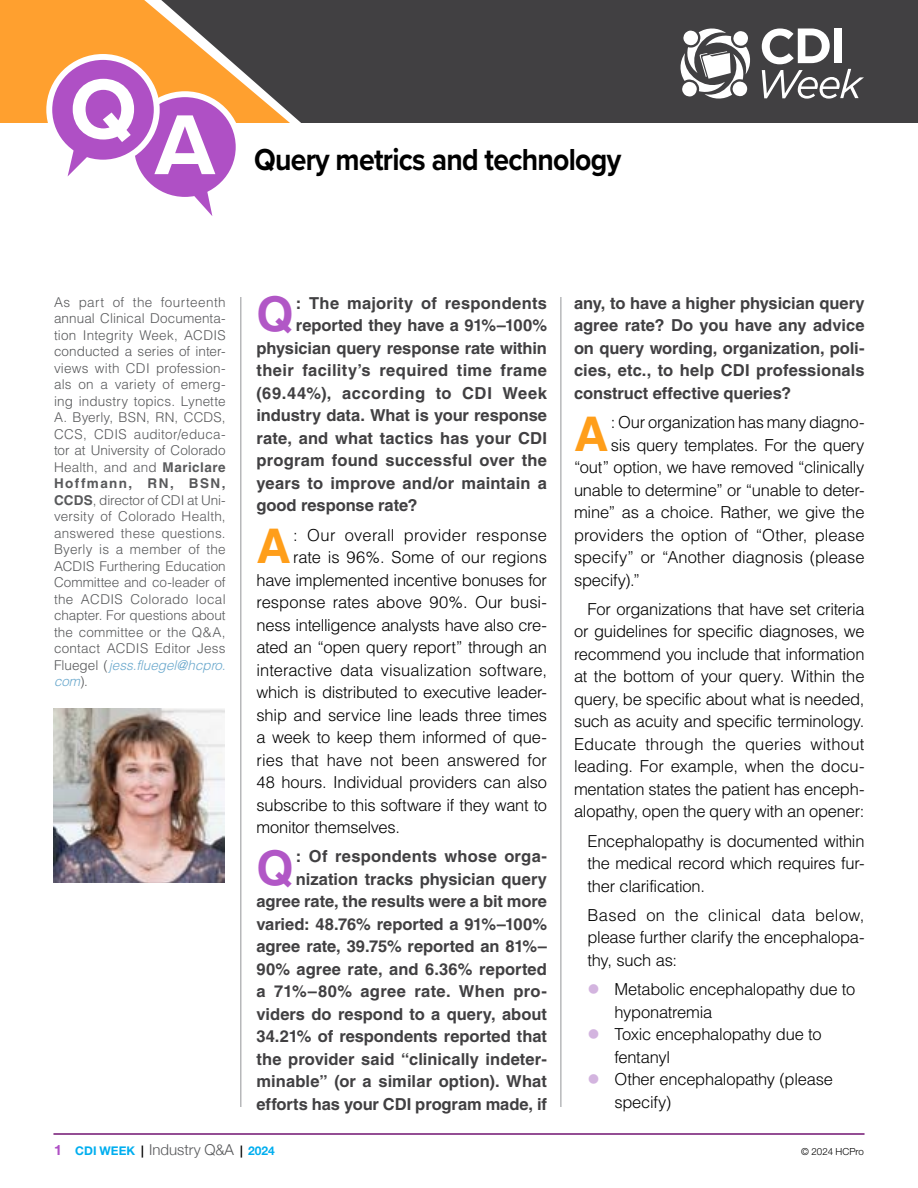
<style>
.page{position:relative;width:918px;height:1188px;background:#fff}
.page>*{position:absolute;margin:0;border:0;box-sizing:border-box;transform-origin:0 0}
.t1{font:700 88.05px "Proxima Nova";color:#fff}
.t2{font:700 47.85px "Helvetica LT Std";color:#b157c6}
.t3{font:700 47.85px "Helvetica LT Std";color:#ff9e1a}
.t4{font:700 31.5px "Proxima Nova";letter-spacing:-.025em;color:#000;scale:.9 1}
.t5{font:300 16.5px/22.5px "Helvetica LT Std";letter-spacing:-.015em;color:#000;text-align:justify}
.t6{font:700 16.5px/22.5px "Helvetica LT Std";letter-spacing:.005em;color:#414042;text-align:right}
.t7{font:300 16.5px "Helvetica LT Std";letter-spacing:.005em;color:#000}
.t8{font:700 16.5px "Helvetica LT Std";letter-spacing:.025em;color:#414042}
.t9{font:700 16.5px "Helvetica LT Std";letter-spacing:.035em;color:#414042}
.t10{font:300 16.5px "Helvetica LT Std";letter-spacing:.015em;color:#000}
.t11{font:300 15px "Helvetica Neue";color:#58595b}
.t12{font:300 13.5px/16.5px "Helvetica LT Std";letter-spacing:.01em;color:#58595b;text-align:justify}
.t13{font:300 9.75px "Helvetica Neue LT Std";color:#000}
.s1{font-weight:700}
.s2{font-style:italic;color:#6ba9cd}
.s3{font-family:"Helvetica Neue LT Std";font-weight:700;font-size:14.25px;color:#af50c5}
.s4{font-family:"Helvetica Neue LT Std";font-weight:700;font-size:12px;color:#00aeef}
.s5{font-family:"Helvetica Neue LT Std";font-weight:700;font-size:12px;color:#000}
.s6{font-weight:700;font-size:12px;color:#00aeef}
</style>
<div class="page">
<hr style="left:53px;top:1133px;width:812px;height:2px;background:#711471">
<div style="left:290px;top:0;width:628px;height:123px;background:#414042"></div>
<svg style="left:762px;top:28px;width:102px;height:71px"></svg>
<svg style="left:679px;top:28px;width:73px;height:72px"></svg>
<svg style="left:0;top:0;width:290px;height:123px;background:#cd8d43"></svg>
<hr style="left:240px;top:297px;width:1px;height:810px;background:#939598">
<hr style="left:561px;top:297px;width:1px;height:810px;background:#939598">
<div style="left:131px;top:94px;width:108px;height:106px;background:#af50c5;border-radius:50%"></div>
<div style="left:128px;top:91px;width:114px;height:112px;border:6px solid #fff;border-radius:50%"></div>
<svg style="left:180px;top:189px;width:32px;height:27px"></svg>
<div style="left:49px;top:57px;width:108px;height:106px;background:#af50c5;border-radius:50%"></div>
<div style="left:46px;top:54px;width:114px;height:112px;border:6px solid #fff;border-radius:50%"></div>
<svg style="left:68px;top:146px;width:32px;height:30px"></svg>
<img style="left:53px;top:708px;width:171px;height:174px">
<h1 class="t1" style="left:70px;top:61px;width:147px">QA</h1>
<h3 class="t4" style="left:254px;top:136px;width:409px">Query metrics and technology</h3>
<p class="t12" style="left:54px;top:294px;width:173px">As part of the fourteenth annual Clinical Documenta&shy;tion Integrity Week, ACDIS conducted a series of inter&shy;views with CDI profession&shy;als on a variety of emerg&shy;ing industry topics. Lynette A. Byerly, BSN, RN, CCDS, CCS, CDIS auditor/educa&shy;tor at University of Colorado Health, and and <span class="s1">Mariclare Hoffmann, RN, BSN, CCDS</span>, director of CDI at Uni&shy;versity of Colorado Health, answered these questions.<br>Byerly is a member of the ACDIS Furthering Education Committee and co-leader of the ACDIS Colorado local chapter. For questions about the committee or the Q&amp;A, contact ACDIS Editor Jess Fluegel (<span class="s2">jess.fluegel@hcpro. com</span>).</p>
<h2 class="t2" style="left:256px;top:285px;width:39px">Q</h2>
<p class="t6" style="left:296px;top:292px;width:253px">: The majority of respondents</p>
<p class="t6" style="left:296px;top:314px;width:253px">reported they have a 91%–100%</p>
<p class="t6" style="left:257px;top:337px;width:292px">physician query response rate within</p>
<p class="t8" style="left:257px;top:360px;width:292px">their facility’s required time frame</p>
<p class="t9" style="left:257px;top:383px;width:292px">(69.44%), according to CDI Week</p>
<p class="t6" style="left:257px;top:404px;width:292px">industry data. What is your response</p>
<p class="t6" style="left:257px;top:427px;width:292px">rate, and what tactics has your CDI</p>
<p class="t6" style="left:257px;top:449px;width:292px">program found successful over the</p>
<p class="t6" style="left:257px;top:472px;width:292px">years to improve and/or maintain a</p>
<p class="t6" style="left:257px;top:494px;width:163px">good response rate?</p>
<h2 class="t3" style="left:256px;top:517px;width:36px">A</h2>
<p class="t10" style="left:293px;top:524px;width:255px">: Our overall provider response</p>
<p class="t5" style="left:293px;top:546px;width:255px">rate is 96%. Some of our regions</p>
<p class="t5" style="left:257px;top:568px;width:292px">have implemented incentive bonuses for</p>
<p class="t7" style="left:257px;top:592px;width:292px">response rates above 90%. Our busi-</p>
<p class="t5" style="left:257px;top:613px;width:292px">ness intelligence analysts have also cre-</p>
<p class="t5" style="left:257px;top:636px;width:292px">ated an “open query report” through an</p>
<p class="t7" style="left:257px;top:659px;width:292px">interactive data visualization software,</p>
<p class="t5" style="left:257px;top:681px;width:292px">which is distributed to executive leader-</p>
<p class="t5" style="left:257px;top:703px;width:292px">ship and service line leads three times</p>
<p class="t5" style="left:257px;top:726px;width:292px">a week to keep them informed of que-</p>
<p class="t7" style="left:257px;top:750px;width:292px">ries that have not been answered for</p>
<p class="t5" style="left:257px;top:771px;width:292px">48 hours. Individual providers can also</p>
<p class="t5" style="left:257px;top:793px;width:292px">subscribe to this software if they want to</p>
<p class="t5" style="left:257px;top:816px;width:145px">monitor themselves.</p>
<h2 class="t2" style="left:256px;top:839px;width:39px">Q</h2>
<p class="t6" style="left:257px;top:845px;width:292px">: Of respondents whose orga&shy;nization tracks physician query agree rate, the results were a bit more varied: 48.76% reported a 91%–100% agree rate, 39.75% reported an 81%– 90% agree rate, and 6.36% reported a 71%–80% agree rate. When pro&shy;viders do respond to a query, about 34.21% of respondents reported that the provider said “clinically indeter&shy;minable” (or a similar option). What efforts has your CDI program made, if</p>
<p class="t6" style="left:574px;top:292px;width:292px;text-align:justify">any, to have a higher physician query agree rate? Do you have any advice on query wording, organization, poli&shy;cies, etc., to help CDI professionals construct effective queries?</p>
<h2 class="t3" style="left:574px;top:405px;width:36px">A</h2>
<p class="t5" style="left:611px;top:411px;width:255px">: Our organization has many diagno-</p>
<p class="t5" style="left:611px;top:433px;width:255px">sis query templates. For the query</p>
<p class="t5" style="left:574px;top:456px;width:292px">“out” option, we have removed “clinically</p>
<p class="t5" style="left:574px;top:478px;width:292px">unable to determine” or “unable to deter-</p>
<p class="t5" style="left:574px;top:501px;width:292px">mine” as a choice. Rather, we give the</p>
<p class="t7" style="left:574px;top:524px;width:292px">providers the option of “Other, please</p>
<p class="t5" style="left:574px;top:546px;width:292px">specify” or “Another diagnosis (please</p>
<p class="t5" style="left:574px;top:568px;width:67px">specify).”</p>
<p class="t5" style="left:574px;top:598px;width:292px;text-indent:13px">For organizations that have set criteria or guidelines for specific diagnoses, we recommend you include that information at the bottom of your query. Within the query, be specific about what is needed, such as acuity and specific terminology.<br>Educate through the queries without leading. For example, when the docu&shy;mentation states the patient has enceph&shy;alopathy, open the query with an opener:</p>
<p class="t5" style="left:588px;top:829px;width:279px">Encephalopathy is documented within the medical record which requires fur&shy;ther clarification.</p>
<p class="t5" style="left:588px;top:904px;width:279px">Based on the clinical data below, please further clarify the encephalopa&shy;thy, such as:</p>
<p class="t5" style="left:614px;top:978px;width:242px;text-align:left">Metabolic encephalopathy due to hyponatremia<br>Toxic encephalopathy due to fentanyl<br>Other encephalopathy (please specify)</p>
<p class="t11" style="left:54px;top:1137px;width:222px"><span class="s3">1</span> <span class="s4">CDI WEEK</span> <span class="s5">|</span> Industry Q&amp;A <span class="s5">|</span> <span class="s6">2024</span></p>
<p class="t13" style="left:801px;top:1145px;width:64px">© 2024 HCPro</p>
</div>
